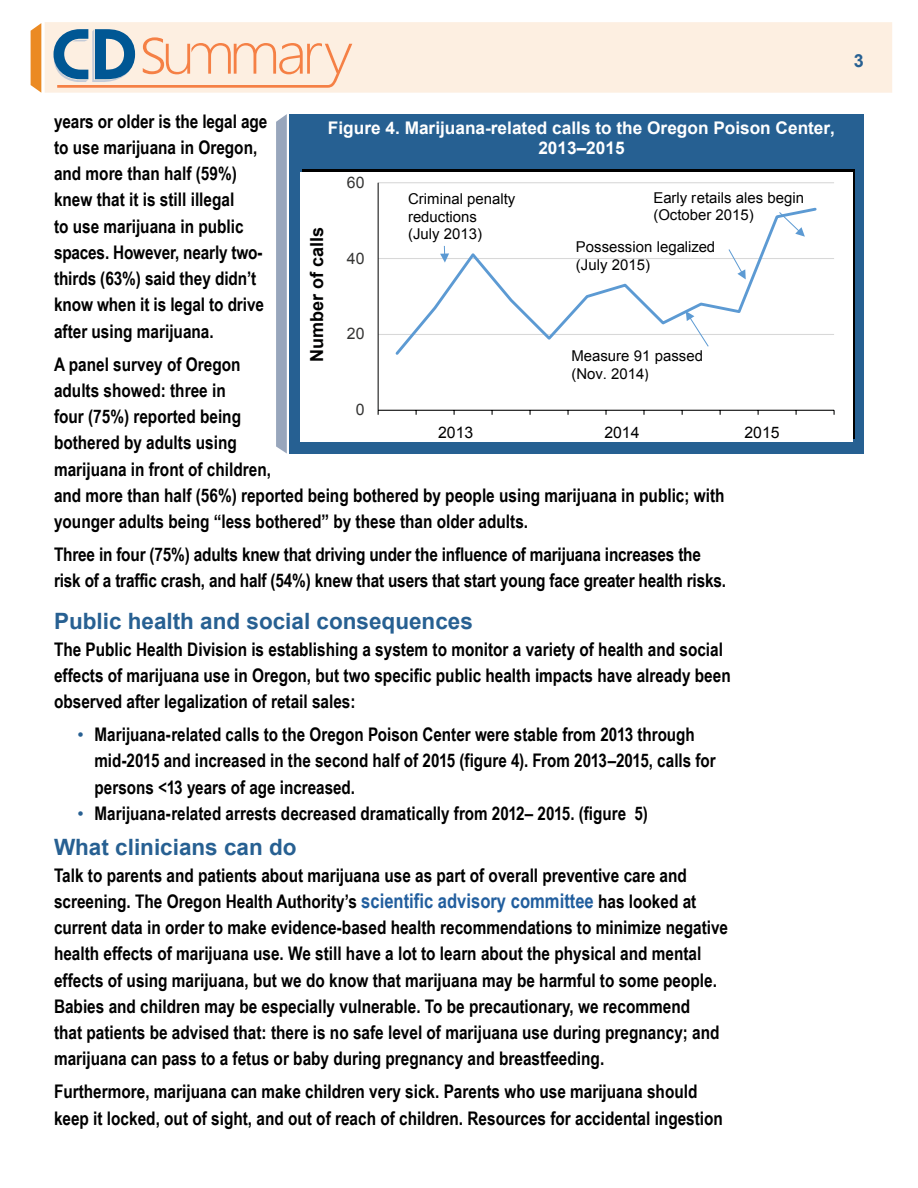
<style>
.page{position:relative;width:918px;height:1188px;background:#fff}
.page>*{position:absolute;margin:0;border:0;box-sizing:border-box;transform-origin:0 0}
.t1{font:700 22.5px "Arial";color:#276092}
.t2{font:700 18.75px/26.2px "Arial Narrow";color:#000}
.t3{font:700 18px "Arial";color:#000101}
.t4{font:700 18px "Arial";color:#276092}
.t5{font:700 17.4px/20.2px "Arial";color:#fff;text-align:center}
.t6{font:15.9px "Arial";color:#000101}
.t7{font:15.9px "Arial";color:#343433}
.t8{font:15px/17.2px "Arial";color:#000101}
.s1{font-family:"Arial";font-weight:400;font-size:18px;color:#276092}
.s2{font-size:20.25px;color:#215e9e}
.s3{font-family:"Calibri"}
</style>
<div class="page">
<div style="left:45px;top:22px;width:847px;height:71px;background:#fdefe1"></div>
<svg style="left:31px;top:23px;width:10px;height:70px"></svg>
<svg style="left:54px;top:29px;width:298px;height:59px"></svg>
<div style="left:290px;top:114px;width:574px;height:340px;background:#266092"></div>
<svg style="left:276px;top:114px;width:11px;height:340px"></svg>
<div style="left:300px;top:172px;width:553px;height:270px;background:#fff"></div>
<hr style="left:378px;top:334px;width:456px;height:1px;background:#d8d8d8">
<hr style="left:378px;top:258px;width:456px;height:1px;background:#d8d8d8">
<hr style="left:378px;top:182px;width:456px;height:1px;background:#d8d8d8">
<hr style="left:378px;top:183px;width:1px;height:227px;background:#000101">
<hr style="left:378px;top:410px;width:456px;height:1px;background:#000101">
<svg style="left:395px;top:207px;width:422px;height:148px"></svg>
<svg style="left:686px;top:311px;width:23px;height:36px"></svg>
<svg style="left:779px;top:211px;width:26px;height:26px"></svg>
<svg style="left:728px;top:249px;width:18px;height:30px"></svg>
<svg style="left:440px;top:246px;width:9px;height:17px"></svg>
<p class="t2" style="left:54px;top:107px;width:215px">years or older is the legal age to use marijuana in Oregon, and more than half (59%) knew that it is still illegal<br>to use marijuana in public spaces. However, nearly two&shy;thirds (63%) said they didn’t know when it is legal to drive after using marijuana.</p>
<p class="t2" style="left:54px;top:350px;width:672px">A panel survey of Oregon<br>adults showed: three in<br>four (75%) reported being<br>bothered by adults using<br>marijuana in front of children,<br>and more than half (56%) reported being bothered by people using marijuana in public; with younger adults being “less bothered” by these than older adults.</p>
<p class="t2" style="left:54px;top:540px;width:674px">Three in four (75%) adults knew that driving under the influence of marijuana increases the risk of a traffic crash, and half (54%) knew that users that start young face greater health risks.</p>
<p class="t1" style="left:54px;top:607px;width:420px">Public health and social consequences</p>
<p class="t2" style="left:54px;top:635px;width:678px">The Public Health Division is establishing a system to monitor a variety of health and social effects of marijuana use in Oregon, but two specific public health impacts have already been observed after legalization of retail sales:</p>
<p class="t2" style="left:94px;top:721px;width:623px;text-indent:-17px"><span class="s1">•</span> Marijuana-related calls to the Oregon Poison Center were stable from 2013 through mid-2015 and increased in the second half of 2015 (figure 4). From 2013–2015, calls for persons &lt;13 years of age increased.</p>
<p class="t2" style="left:77px;top:799px;width:572px"><span class="s1">•</span> Marijuana-related arrests decreased dramatically from 2012– 2015. (figure 5)</p>
<p class="t1" style="left:54px;top:833px;width:244px">What clinicians can do</p>
<p class="t2" style="left:54px;top:861px;width:676px">Talk to parents and patients about marijuana use as part of overall preventive care and screening. The Oregon Health Authority’s <span class="s2">scientific advisory committee</span> has looked at current data in order to make evidence-based health recommendations to minimize negative health effects of marijuana use. We still have a lot to learn about the physical and mental effects of using marijuana, but we do know that marijuana may be harmful to some people.<br>Babies and children may be especially vulnerable. To be precautionary, we recommend<br>that patients be advised that: there is no safe level of marijuana use during pregnancy; and marijuana can pass to a fetus or baby during pregnancy and breastfeeding.</p>
<p class="t2" style="left:54px;top:1078px;width:671px">Furthermore, marijuana can make children very sick. Parents who use marijuana should keep it locked, out of sight, and out of reach of children. Resources for accidental ingestion</p>
<p class="t5" style="left:328px;top:118px;width:509px">Figure 4. Marijuana-related calls to the Oregon Poison Center,<br>2013–2015</p>
<p class="t7" style="left:347px;top:172px;width:19px">60</p>
<p class="t8" style="left:653px;top:189px;width:152px">Early retails ales begin (October 2015)</p>
<p class="t8" style="left:408px;top:191px;width:109px">Criminal penalty reductions<br>(July 2013)</p>
<p class="t3" style="left:305px;top:362px;width:137px;rotate:-90deg">Number of calls</p>
<p class="t8" style="left:576px;top:239px;width:141px">Possession legalized (July 2015)</p>
<p class="t7" style="left:347px;top:248px;width:19px">40</p>
<p class="t7" style="left:347px;top:323px;width:19px">20</p>
<p class="t8" style="left:571px;top:347px;width:133px">Measure 91 passed (Nov. 2014<span class="s3">)</span></p>
<p class="t7" style="left:356px;top:399px;width:10px">0</p>
<p class="t6" style="left:438px;top:422px;width:37px">2013</p>
<p class="t6" style="left:604px;top:422px;width:37px">2014</p>
<p class="t6" style="left:744px;top:422px;width:37px">2015</p>
<p class="t4" style="left:854px;top:49px;width:12px">3</p>
</div>
